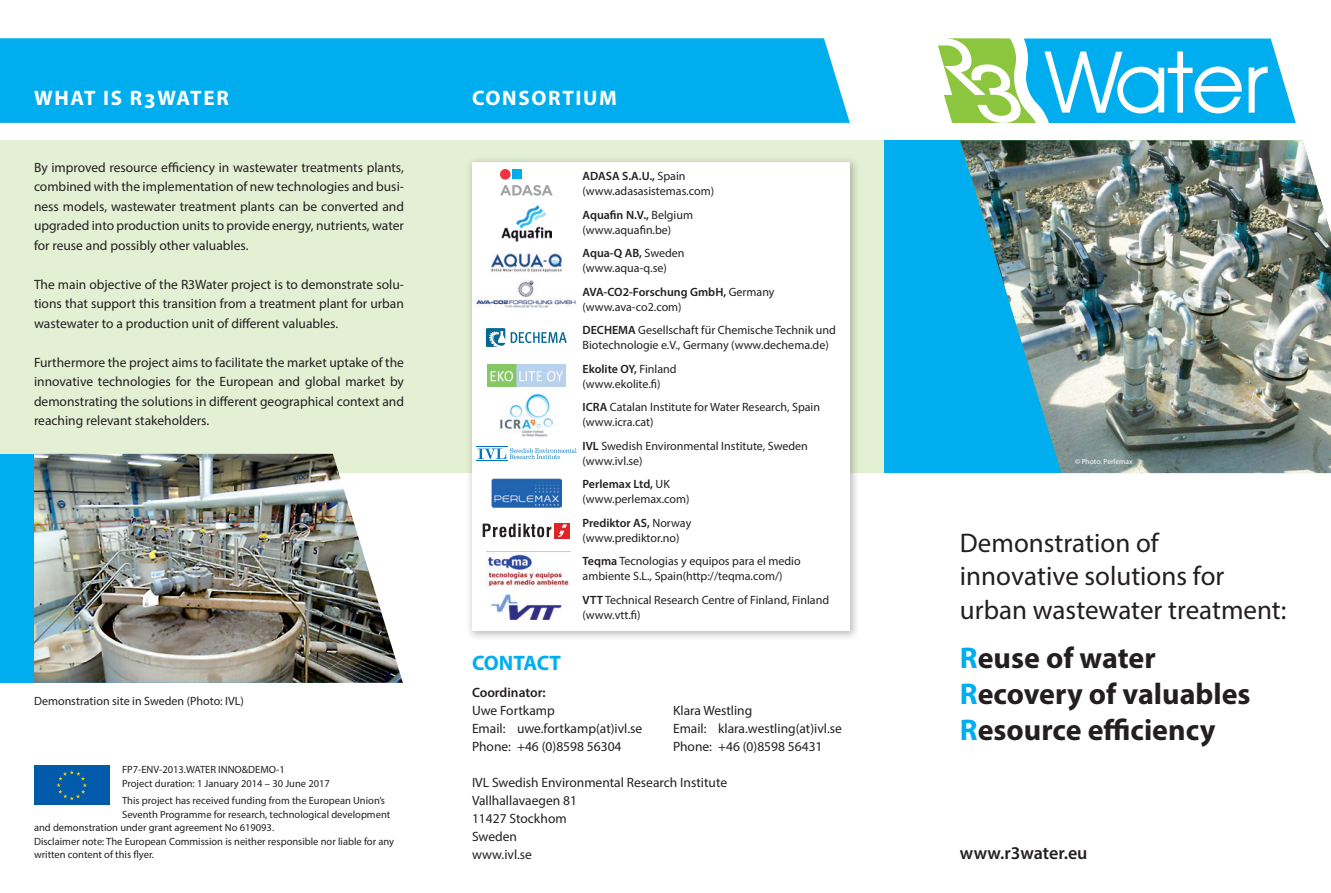
<style>
.page{position:relative;width:1331px;height:893px;background:#fff}
.page>*{position:absolute;margin:0;border:0;box-sizing:border-box;transform-origin:0 0}
.t1{font:700 30px/36px "Myriad Pro";color:#231f20}
.t2{font:27px/33.3px "Myriad Pro";color:#231f20}
.t3{font:700 21px "Myriad Pro";letter-spacing:.08em;color:#fff}
.t4{font:700 21px "Myriad Pro";letter-spacing:-.015em;color:#00aeef}
.t5{font:600 18px "Myriad Pro";color:#231f20}
.t6{font:13.5px/19.5px "Myriad Pro";color:#231f20;text-align:justify}
.t7{font:600 13.5px "Myriad Pro";color:#231f20}
.t8{font:12px/15px "Myriad Pro";color:#231f20}
.t9{font:10.5px/13.5px "Myriad Pro";color:#231f20}
.t10{font:7.5px "Myriad Pro";color:#fff}
.s1{font-weight:600}
.s2{color:#00aeef}
</style>
<div class="page">
<div style="left:0;top:140px;width:884px;height:333px;background:#e4f0d4"></div>
<div style="left:466px;top:156px;width:394px;height:485px;background:#231f20;opacity:.3"></div>
<div style="left:472px;top:162px;width:378px;height:468px;background:#fff"></div>
<div style="left:884px;top:140px;width:241px;height:333px;background:#00aeef"></div>
<svg style="left:938px;top:38px;width:358px;height:85px"></svg>
<img style="left:960px;top:140px;width:371px;height:333px">
<div style="left:0;top:38px;width:850px;height:85px;background:#00aeef"></div>
<div style="left:34px;top:766px;width:75px;height:39px;background:#015aaa"></div>
<svg style="left:56px;top:770px;width:31px;height:30px"></svg>
<svg style="left:500px;top:185px;width:53px;height:11px"></svg>
<div style="left:500px;top:169px;width:11px;height:11px;background:#ee3640;border-radius:50%"></div>
<div style="left:512px;top:170px;width:10px;height:9px;background:#00aeef"></div>
<img style="left:490px;top:253px;width:72px;height:20px">
<img style="left:501px;top:205px;width:50px;height:36px">
<img style="left:476px;top:280px;width:101px;height:28px">
<svg style="left:486px;top:328px;width:19px;height:19px"></svg>
<svg style="left:511px;top:332px;width:56px;height:11px"></svg>
<svg style="left:477px;top:448px;width:100px;height:11px"></svg>
<hr style="left:476px;top:446px;width:32px;height:1px;background:#0075bf">
<hr style="left:476px;top:461px;width:32px;height:1px;background:#0075bf">
<img style="left:500px;top:393px;width:53px;height:44px">
<img style="left:487px;top:365px;width:78px;height:21px">
<div style="left:555px;top:523px;width:15px;height:15px;background:#df2627"></div>
<svg style="left:483px;top:524px;width:68px;height:13px"></svg>
<svg style="left:558px;top:524px;width:9px;height:13px"></svg>
<img style="left:492px;top:478px;width:69px;height:29px">
<img style="left:487px;top:551px;width:84px;height:36px">
<img style="left:491px;top:595px;width:71px;height:25px">
<div style="left:0;top:454px;width:330px;height:229px;background:#00aeef"></div>
<img style="left:34px;top:454px;width:369px;height:229px">
<h3 class="t3" style="left:34px;top:84px;width:196px">WHAT IS R3WATER</h3>
<h3 class="t3" style="left:472px;top:84px;width:146px">CONSORTIUM</h3>
<p class="t6" style="left:34px;top:157px;width:371px">By improved resource efficiency in wastewater treatments plants, combined with the implementation of new technologies and busi&shy;ness models, wastewater treatment plants can be converted and upgraded into production units to provide energy, nutrients, water for reuse and possibly other valuables.</p>
<p class="t6" style="left:34px;top:274px;width:371px">The main objective of the R3Water project is to demonstrate solu&shy;tions that support this transition from a treatment plant for urban wastewater to a production unit of different valuables.</p>
<p class="t6" style="left:34px;top:352px;width:371px">Furthermore the project aims to facilitate the market uptake of the innovative technologies for the European and global market by demonstrating the solutions in different geographical context and reaching relevant stakeholders.</p>
<p class="t8" style="left:34px;top:693px;width:211px">Demonstration site in Sweden (Photo: IVL)</p>
<p class="t9" style="left:122px;top:763px;width:209px">FP7-ENV-2013.WATER INNO&amp;DEMO-1<br>Project duration: 1 January 2014 – 30 June 2017</p>
<p class="t9" style="left:122px;top:794px;width:264px">This project has received funding from the European Union’s</p>
<p class="t9" style="left:122px;top:807px;width:270px">Seventh Programme for research, technological development</p>
<p class="t9" style="left:34px;top:821px;width:242px">and demonstration under grant agreement No 619093.</p>
<p class="t9" style="left:34px;top:834px;width:362px">Disclaimer note: The European Commission is neither responsible nor liable for any</p>
<p class="t9" style="left:34px;top:848px;width:122px">written content of this flyer.</p>
<p class="t8" style="left:583px;top:168px;width:133px"><span class="s1">ADASA S.A.U.,</span> Spain (www.adasasistemas.com)</p>
<p class="t8" style="left:583px;top:207px;width:112px"><span class="s1">Aquafin N.V.,</span> Belgium (www.aquafin.be)</p>
<p class="t8" style="left:583px;top:245px;width:103px"><span class="s1">Aqua-Q AB,</span> Sweden (www.aqua-q.se)</p>
<p class="t8" style="left:583px;top:284px;width:193px"><span class="s1">AVA-CO2-Forschung GmbH,</span> Germany (www.ava-co2.com)</p>
<p class="t8" style="left:583px;top:322px;width:255px"><span class="s1">DECHEMA</span> Gesellschaft für Chemische Technik und<br>Biotechnologie e.V., Germany (www.dechema.de)</p>
<p class="t8" style="left:583px;top:361px;width:95px"><span class="s1">Ekolite OY,</span> Finland (www.ekolite.fi)</p>
<p class="t8" style="left:583px;top:399px;width:239px"><span class="s1">ICRA</span> Catalan Institute for Water Research, Spain (www.icra.cat)</p>
<p class="t8" style="left:583px;top:438px;width:227px"><span class="s1">IVL</span> Swedish Environmental Institute, Sweden (www.ivl.se)</p>
<p class="t8" style="left:583px;top:476px;width:109px"><span class="s1">Perlemax Ltd,</span> UK (www.perlemax.com)</p>
<p class="t8" style="left:583px;top:515px;width:110px"><span class="s1">Prediktor AS,</span> Norway (www.prediktor.no)</p>
<p class="t8" style="left:583px;top:554px;width:220px"><span class="s1">Teqma</span> Tecnologias y equipos para el medio ambiente S.L., Spain(http://teqma.com/)</p>
<p class="t8" style="left:583px;top:592px;width:248px"><span class="s1">VTT</span> Technical Research Centre of Finland, Finland (www.vtt.fi)</p>
<h3 class="t4" style="left:472px;top:650px;width:90px">CONTACT</h3>
<p class="t7" style="left:472px;top:684px;width:75px">Coordinator:</p>
<p class="t6" style="left:472px;top:700px;width:84px">Uwe Fortkamp</p>
<p class="t6" style="left:673px;top:700px;width:81px">Klara Westling</p>
<p class="t6" style="left:472px;top:718px;width:172px">Email: uwe.fortkamp(at)ivl.se</p>
<p class="t6" style="left:673px;top:718px;width:170px">Email: klara.westling(at)ivl.se</p>
<p class="t6" style="left:472px;top:736px;width:151px">Phone: +46 (0)8598 56304</p>
<p class="t6" style="left:673px;top:736px;width:151px">Phone: +46 (0)8598 56431</p>
<p class="t6" style="left:472px;top:773px;width:257px;line-height:18px;text-align:left">IVL Swedish Environmental Research Institute<br>Vallhallavaegen 81<br>11427 Stockhom<br>Sweden<br>www.ivl.se</p>
<p class="t10" style="left:1075px;top:457px;width:59px">© Photo: Perlemax</p>
<h2 class="t2" style="left:960px;top:526px;width:328px">Demonstration of<br>innovative solutions for urban wastewater treatment:</h2>
<h1 class="t1" style="left:960px;top:638px;width:292px"><span class="s2">R</span>euse of water<br><span class="s2">R</span>ecovery of valuables<br><span class="s2">R</span>esource efficiency</h1>
<h3 class="t5" style="left:960px;top:841px;width:129px">www.r3water.eu</h3>
</div>
